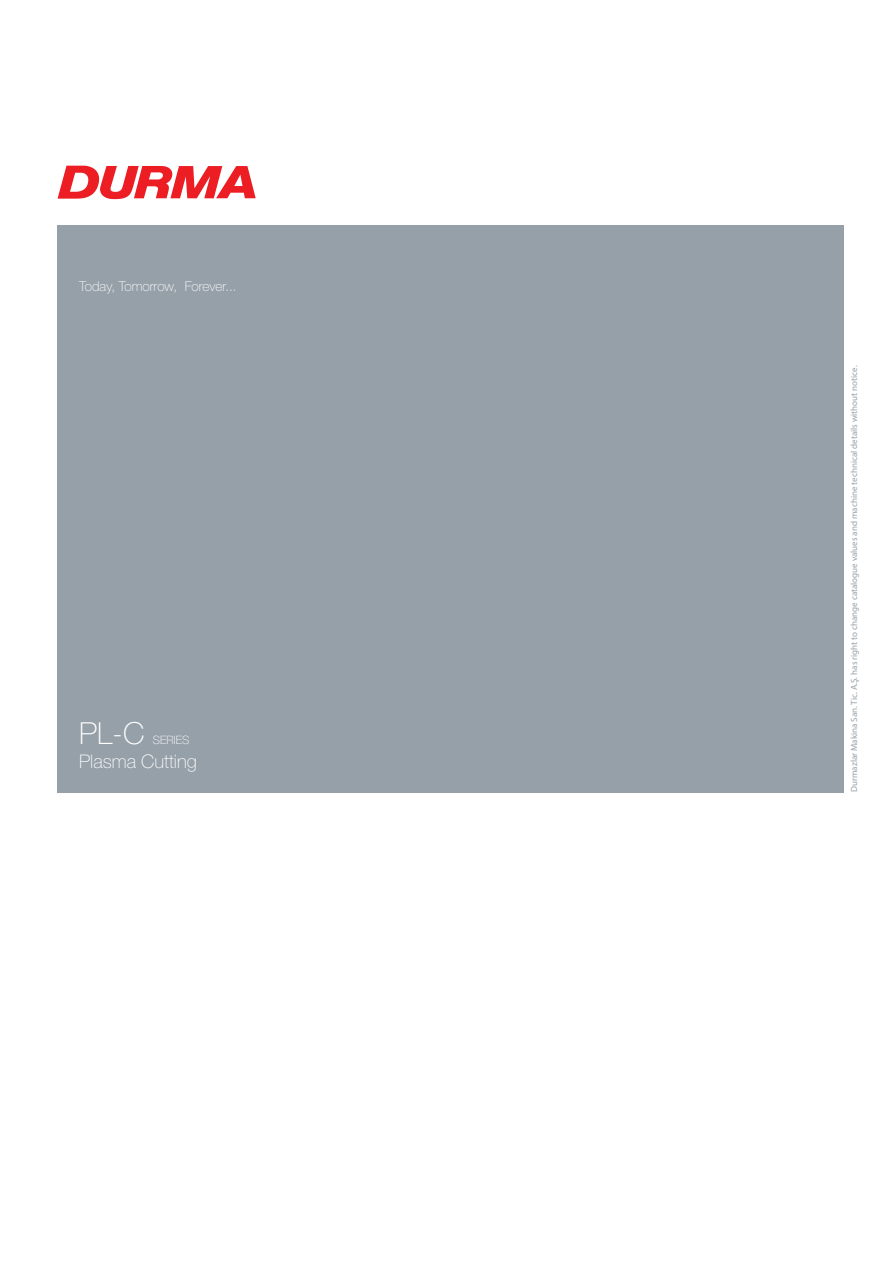
<style>
.page{position:relative;width:893px;height:1263px;background:#fff}
.page>*{position:absolute;margin:0;border:0;box-sizing:border-box;transform-origin:0 0}
.t1{font:100 30.45px "Helvetica Neue LT Pro";color:#fff}
.t2{font:100 18.75px "Helvetica Neue LT Pro";color:#fff}
.t3{font:100 13.5px "Helvetica Neue LT Pro";color:#fff}
.t4{font:100 11.55px "Helvetica Neue LT Pro";color:#fff}
.t5{font:9px "Helvetica";color:#95a0a9}
</style>
<div class="page">
<svg style="left:58px;top:166px;width:198px;height:33px"></svg>
<div style="left:58px;top:225px;width:786px;height:567px;background:#95a0a9"></div>
<h3 class="t3" style="left:79px;top:278px;width:159px">Today, Tomorrow, Forever...</h3>
<h1 class="t1" style="left:79px;top:716px;width:67px">PL-C</h1>
<p class="t4" style="left:153px;top:733px;width:38px">SERIES</p>
<h2 class="t2" style="left:79px;top:751px;width:119px">Plasma Cutting</h2>
<p class="t5" style="left:848px;top:792px;width:428px;rotate:-90deg">Durmazlar Makina San. Tic. A.Ş. has right to change catalogue values and machine technical details without notice.</p>
</div>
